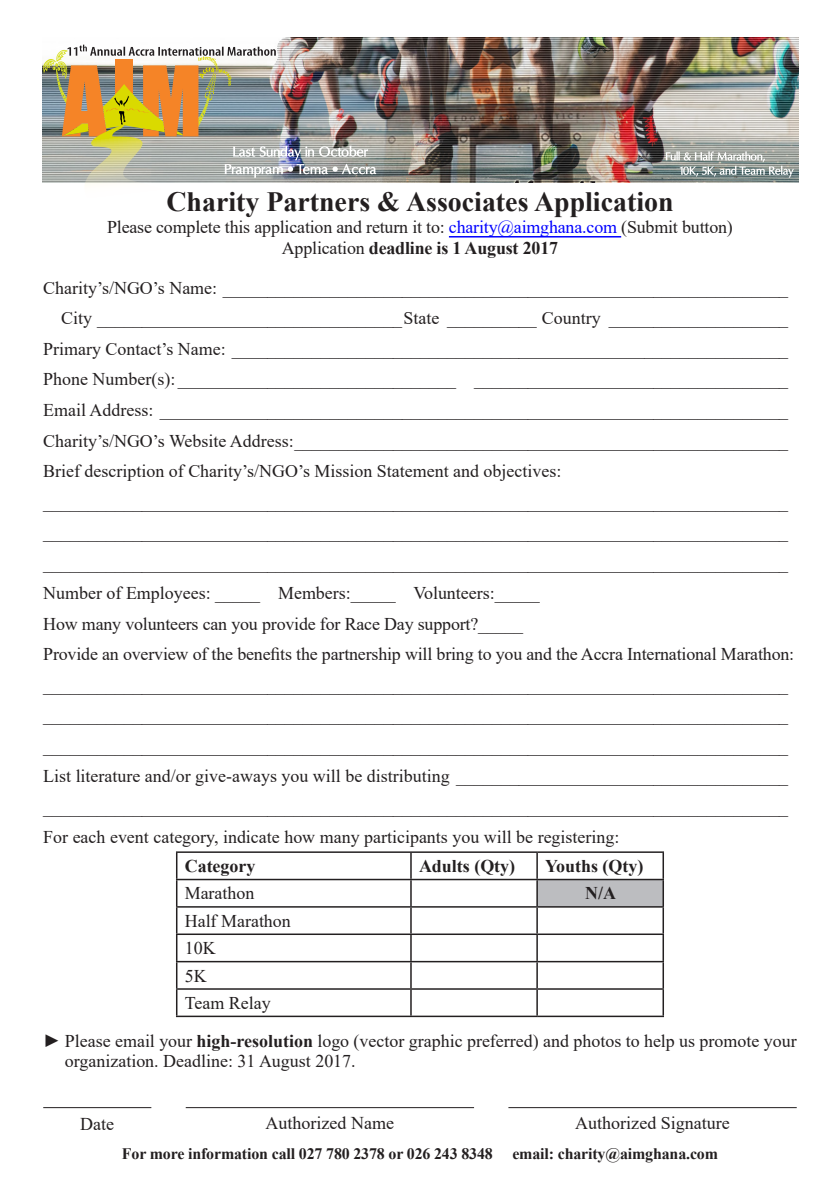
<style>
.page{position:relative;width:840px;height:1191px;background:#fff}
.page>*{position:absolute;margin:0;border:0;box-sizing:border-box;transform-origin:0 0}
.t1{font:700 27.8px "Times New Roman";color:#231f20}
.t2{font:18px/27.4px "Times New Roman";color:#231f20}
.t3{font:700 18px "Times New Roman";color:#231f20}
.t4{font:700 16px "Times New Roman";letter-spacing:-.01em;color:#231f20}
.s1{color:#00f}
.s2{font-weight:700}
</style>
<div class="page">
<img style="left:42px;top:37px;width:756px;height:145px">
<hr style="left:448px;top:236px;width:173px;height:1px;background:#00f">
<div style="left:537px;top:879px;width:126px;height:28px;background:#bcbdc0"></div>
<hr style="left:176px;top:851px;width:235px;height:2px;background:#231f20">
<hr style="left:411px;top:851px;width:126px;height:2px;background:#231f20">
<hr style="left:537px;top:851px;width:126px;height:2px;background:#231f20">
<hr style="left:176px;top:878px;width:235px;height:2px;background:#231f20">
<hr style="left:411px;top:878px;width:126px;height:2px;background:#231f20">
<hr style="left:537px;top:878px;width:126px;height:2px;background:#231f20">
<hr style="left:176px;top:906px;width:235px;height:1px;background:#231f20">
<hr style="left:411px;top:906px;width:126px;height:1px;background:#231f20">
<hr style="left:537px;top:906px;width:126px;height:1px;background:#231f20">
<hr style="left:176px;top:933px;width:235px;height:2px;background:#231f20">
<hr style="left:411px;top:933px;width:126px;height:2px;background:#231f20">
<hr style="left:537px;top:933px;width:126px;height:2px;background:#231f20">
<hr style="left:176px;top:961px;width:235px;height:1px;background:#231f20">
<hr style="left:411px;top:961px;width:126px;height:1px;background:#231f20">
<hr style="left:537px;top:961px;width:126px;height:1px;background:#231f20">
<hr style="left:176px;top:988px;width:235px;height:1px;background:#231f20">
<svg style="left:176px;top:853px;width:1px;height:162px"></svg>
<hr style="left:411px;top:988px;width:126px;height:1px;background:#231f20">
<svg style="left:410px;top:853px;width:1px;height:162px"></svg>
<hr style="left:537px;top:988px;width:126px;height:1px;background:#231f20">
<svg style="left:536px;top:853px;width:1px;height:162px"></svg>
<svg style="left:662px;top:853px;width:1px;height:162px"></svg>
<hr style="left:176px;top:1015px;width:235px;height:2px;background:#231f20">
<hr style="left:411px;top:1015px;width:126px;height:2px;background:#231f20">
<hr style="left:537px;top:1015px;width:126px;height:2px;background:#231f20">
<hr style="left:186px;top:1107px;width:288px;height:1px;background:#231f20">
<hr style="left:508px;top:1107px;width:288px;height:1px;background:#231f20">
<hr style="left:43px;top:1107px;width:108px;height:1px;background:#231f20">
<svg style="left:665px;top:151px;width:128px;height:27px;background:#9fa8a5"></svg>
<img style="left:43px;top:45px;width:333px;height:139px">
<h1 class="t1" style="left:166px;top:182px;width:508px">Charity Partners &amp; Associates Application</h1>
<p class="t2" style="left:107px;top:215px;width:627px;line-height:21.6px;text-align:center">Please complete this application and return it to: <span class="s1">charity@aimghana.com</span> (Submit button)<br>Application <span class="s2">deadline is 1 August 2017</span></p>
<p class="t2" style="left:43px;top:273px;width:746px">Charity’s/NGO’s Name: _______________________________________________________________</p>
<p class="t2" style="left:61px;top:304px;width:728px">City __________________________________State __________ Country ____________________</p>
<p class="t2" style="left:43px;top:334px;width:746px">Primary Contact’s Name: ______________________________________________________________</p>
<p class="t2" style="left:43px;top:365px;width:746px">Phone Number(s): _______________________________ ___________________________________</p>
<p class="t2" style="left:43px;top:396px;width:746px">Email Address: ______________________________________________________________________</p>
<p class="t2" style="left:43px;top:426px;width:746px">Charity’s/NGO’s Website Address:_______________________________________________________</p>
<p class="t2" style="left:43px;top:457px;width:519px">Brief description of Charity’s/NGO’s Mission Statement and objectives:</p>
<p class="t2" style="left:43px;top:487px;width:746px">___________________________________________________________________________________</p>
<p class="t2" style="left:43px;top:518px;width:746px">___________________________________________________________________________________</p>
<p class="t2" style="left:43px;top:548px;width:746px">___________________________________________________________________________________</p>
<p class="t2" style="left:43px;top:579px;width:497px">Number of Employees: _____ Members:_____ Volunteers:_____</p>
<p class="t2" style="left:43px;top:609px;width:481px">How many volunteers can you provide for Race Day support?_____</p>
<p class="t2" style="left:43px;top:640px;width:752px">Provide an overview of the benefits the partnership will bring to you and the Accra International Marathon:</p>
<p class="t2" style="left:43px;top:670px;width:746px">___________________________________________________________________________________</p>
<p class="t2" style="left:43px;top:701px;width:746px">___________________________________________________________________________________</p>
<p class="t2" style="left:43px;top:731px;width:746px">___________________________________________________________________________________</p>
<p class="t2" style="left:43px;top:762px;width:746px">List literature and/or give-aways you will be distributing _____________________________________</p>
<p class="t2" style="left:43px;top:792px;width:746px">___________________________________________________________________________________</p>
<p class="t2" style="left:43px;top:823px;width:577px">For each event category, indicate how many participants you will be registering:</p>
<p class="t3" style="left:185px;top:853px;width:72px">Category</p>
<p class="t3" style="left:419px;top:853px;width:98px">Adults (Qty)</p>
<p class="t3" style="left:545px;top:853px;width:100px">Youths (Qty)</p>
<p class="t2" style="left:185px;top:879px;width:71px">Marathon</p>
<p class="t3" style="left:585px;top:880px;width:32px">N/A</p>
<p class="t2" style="left:185px;top:906px;width:108px">Half Marathon<br>10K<br>5K<br>Team Relay</p>
<p class="t2" style="left:65px;top:1030px;width:733px;line-height:20px;text-indent:-22px">► Please email your <span class="s2">high-resolution</span> logo (vector graphic preferred) and photos to help us promote your organization. Deadline: 31 August 2017.</p>
<p class="t2" style="left:80px;top:1110px;width:35px">Date</p>
<p class="t2" style="left:265px;top:1108px;width:130px">Authorized Name</p>
<p class="t2" style="left:575px;top:1108px;width:156px">Authorized Signature</p>
<p class="t4" style="left:122px;top:1141px;width:597px">For more information call 027 780 2378 or 026 243 8348 email: charity@aimghana.com</p>
</div>
